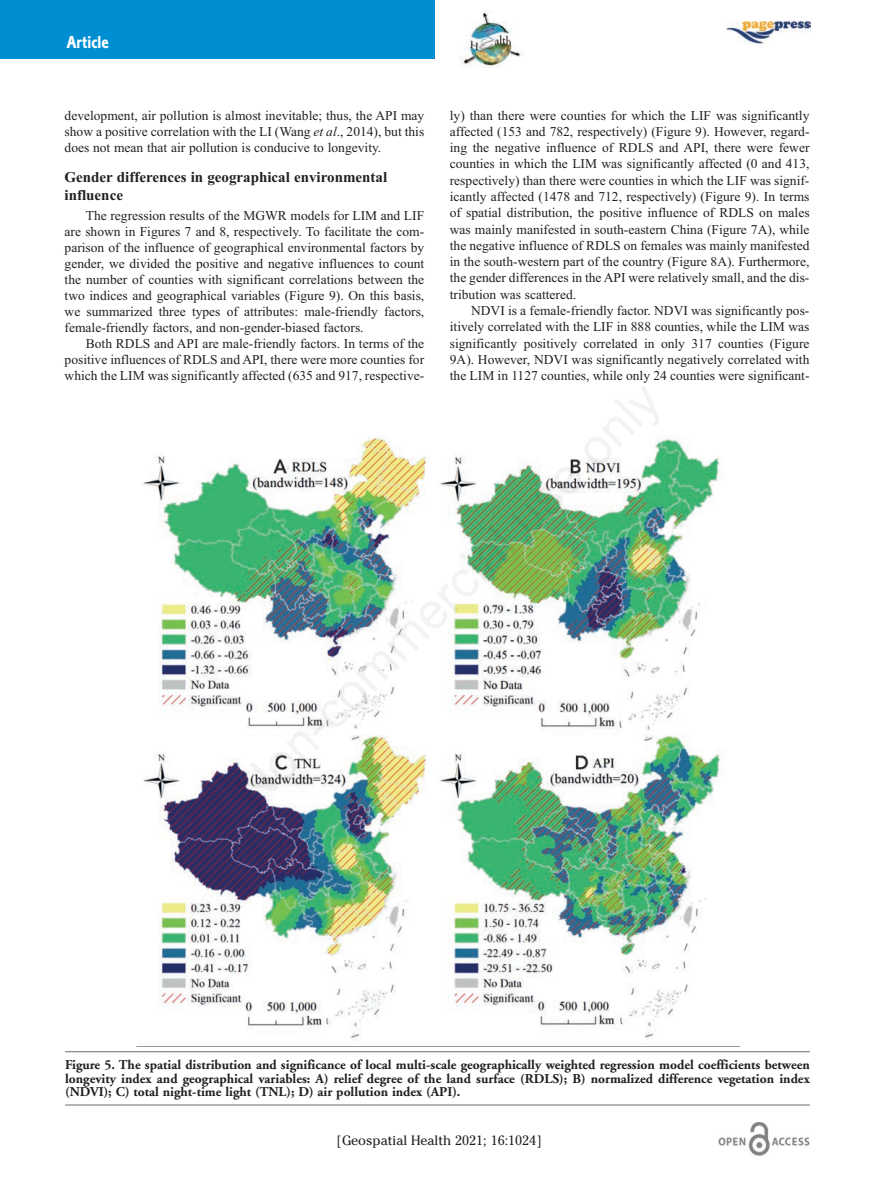
<style>
.page{position:relative;width:895px;height:1190px;background:#fff}
.page>*{position:absolute;margin:0;border:0;box-sizing:border-box;transform-origin:0 0}
.t1{font:18px "Corinthian Bold Condensed Plain";color:#fff}
.t2{font:700 15px/18.3px "Times New Roman";color:#231f20}
.t3{font:13.5px/16.4px "Times New Roman";color:#231f20;text-align:justify}
.t4{font:700 13.5px/13.5px "Adobe Garamond";color:#231f20;text-align:justify}
.t5{font:13.5px "Cheltenham";color:#231f20}
.s1{font-style:italic}
</style>
<div class="page">
<div style="left:0;top:0;width:434px;height:59px;background:#008ed2"></div>
<img style="left:718px;top:1122px;width:91px;height:34px">
<img style="left:460px;top:11px;width:61px;height:56px">
<img style="left:726px;top:20px;width:83px;height:24px">
<hr style="left:65px;top:1051px;width:744px;height:1px;background:#6c6d70">
<hr style="left:65px;top:1104px;width:744px;height:1px;background:#6c6d70">
<img style="left:136px;top:435px;width:602px;height:612px">
<h1 class="t1" style="left:66px;top:36px;width:44px">Article</h1>
<p class="t3" style="left:65px;top:107px;width:361px">development, air pollution is almost inevitable; thus, the API may show a positive correlation with the LI (Wang <span class="s1">et al</span>., 2014), but this does not mean that air pollution is conducive to longevity.</p>
<p class="t2" style="left:65px;top:167px;width:324px">Gender differences in geographical environmental influence</p>
<p class="t3" style="left:65px;top:207px;width:361px;text-indent:21px">The regression results of the MGWR models for LIM and LIF are shown in Figures 7 and 8, respectively. To facilitate the com&shy;parison of the influence of geographical environmental factors by gender, we divided the positive and negative influences to count the number of counties with significant correlations between the two indices and geographical variables (Figure 9). On this basis, we summarized three types of attributes: male-friendly factors, female-friendly factors, and non-gender-biased factors.</p>
<p class="t3" style="left:65px;top:335px;width:361px;text-indent:21px">Both RDLS and API are male-friendly factors. In terms of the positive influences of RDLS and API, there were more counties for which the LIM was significantly affected (635 and 917, respective-</p>
<p class="t3" style="left:449px;top:107px;width:361px">ly) than there were counties for which the LIF was significantly affected (153 and 782, respectively) (Figure 9). However, regard&shy;ing the negative influence of RDLS and API, there were fewer counties in which the LIM was significantly affected (0 and 413, respectively) than there were counties in which the LIF was signif&shy;icantly affected (1478 and 712, respectively) (Figure 9). In terms of spatial distribution, the positive influence of RDLS on males was mainly manifested in south-eastern China (Figure 7A), while the negative influence of RDLS on females was mainly manifested in the south-western part of the country (Figure 8A). Furthermore, the gender differences in the API were relatively small, and the dis&shy;tribution was scattered.</p>
<p class="t3" style="left:449px;top:302px;width:361px;text-indent:21px">NDVI is a female-friendly factor. NDVI was significantly pos&shy;itively correlated with the LIF in 888 counties, while the LIM was significantly positively correlated in only 317 counties (Figure 9A). However, NDVI was significantly negatively correlated with the LIM in 1127 counties, while only 24 counties were significant-</p>
<p class="t4" style="left:65px;top:1059px;width:746px">Figure 5. The spatial distribution and significance of local multi-scale geographically weighted regression model coefficients between longevity index and geographical variables: A) relief degree of the land surface (RDLS); B) normalized difference vegetation index (NDVI); C) total night-time light (TNL); D) air pollution index (API).</p>
<p class="t5" style="left:336px;top:1132px;width:206px">[Geospatial Health 2021; 16:1024]</p>
</div>
